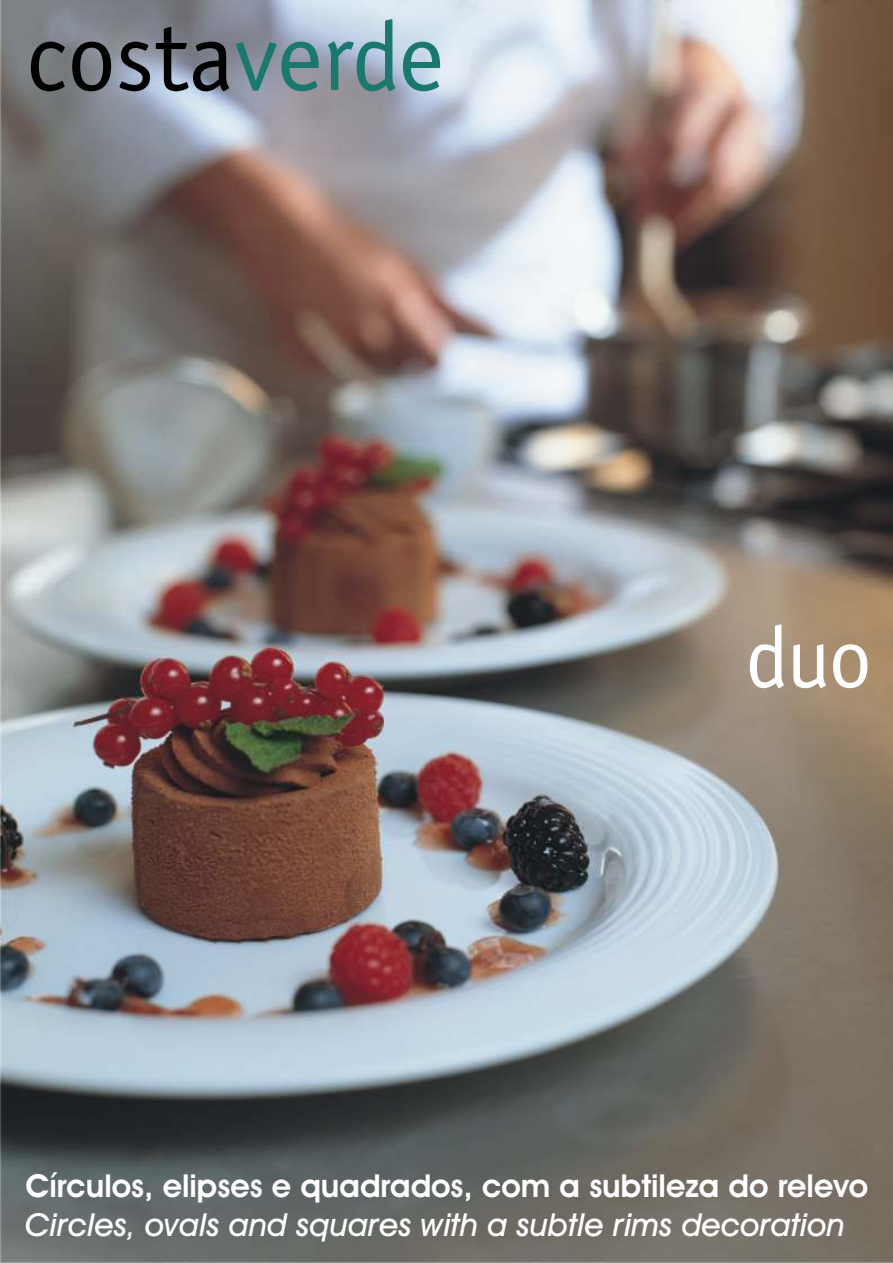
<style>
.page{position:relative;width:893px;height:1263px;background:#fff}
.page>*{position:absolute;margin:0;border:0;box-sizing:border-box;transform-origin:0 0}
.t1{font:97.8px "Officina Sans";color:#000}
.t2{font:86.4px "Officina Sans";color:#fff}
.t3{font:600 31.8px "Avant Garde IT Cby BT";color:#fff}
.t4{font:italic 500 31.8px "Avant Garde IT Cby BT";color:#fff}
.s1{color:#1a786e}
</style>
<div class="page">
<img style="left:0;top:0;width:893px;height:1263px">
<h1 class="t1" style="left:26px;top:17px;width:420px">costa<span class="s1">verde</span></h1>
<h2 class="t2" style="left:745px;top:622px;width:128px">duo</h2>
<p class="t3" style="left:26px;top:1173px;width:844px">Círculos, elipses e quadrados, com a subtileza do relevo</p>
<p class="t4" style="left:26px;top:1211px;width:821px">Circles, ovals and squares with a subtle rims decoration</p>
</div>
